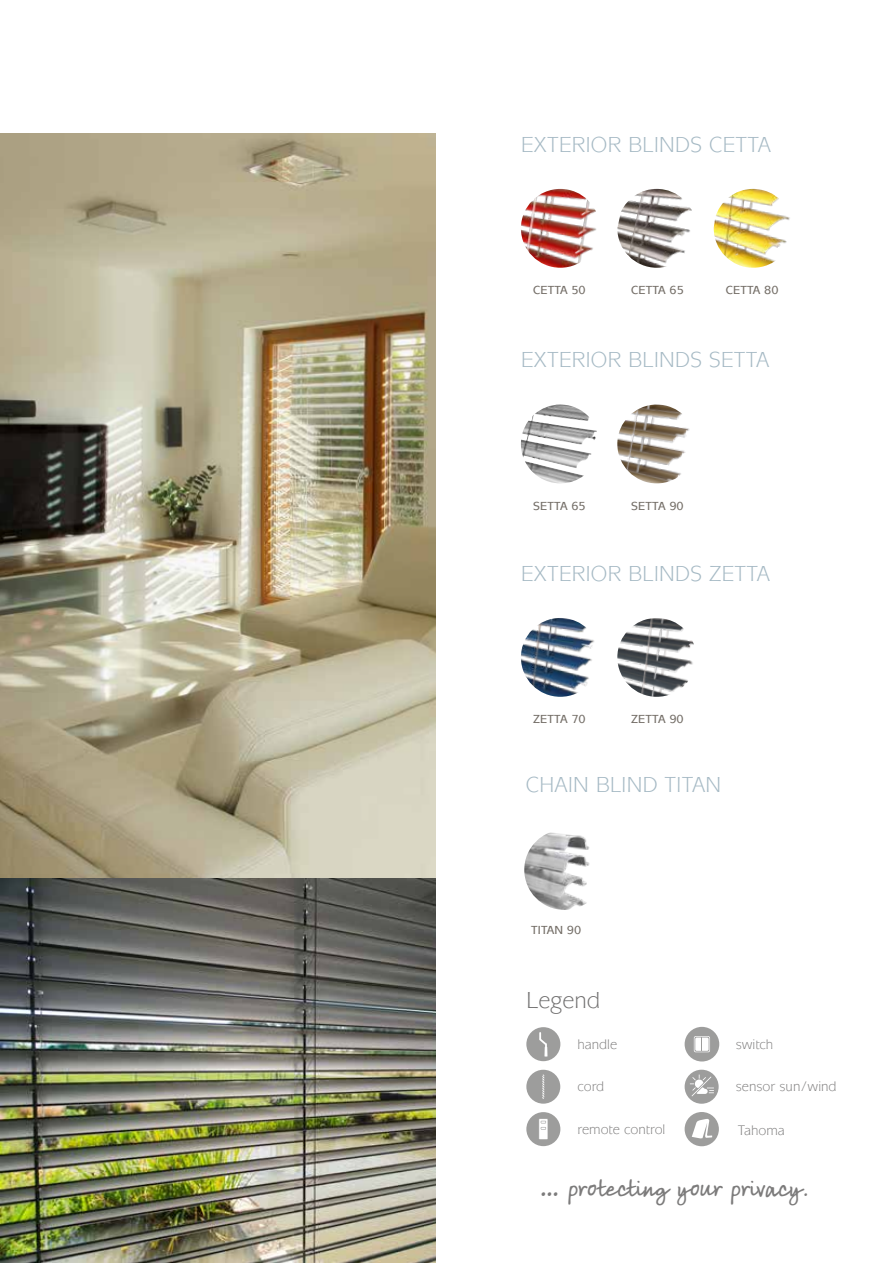
<style>
.page{position:relative;width:893px;height:1263px;background:#fff}
.page>*{position:absolute;margin:0;border:0;box-sizing:border-box;transform-origin:0 0}
.t1{font:700 24px "Claudias Hand Pro";color:#7c7b7b}
.t2{font:24px "Mixage Itc TOT";color:#706f6f}
.t3{font:22.5px "Mixage Itc TOT";letter-spacing:.015em;color:#a5b9c4}
.t4{font:14.4px "Mixage Itc TOT";color:#7c7b7b}
.t5{font:500 12.15px "Mixage Itc TOT";letter-spacing:.015em;color:#736d66}
</style>
<div class="page">
<img style="left:521px;top:404px;width:76px;height:79px">
<img style="left:617px;top:404px;width:79px;height:79px;border-radius:39px">
<img style="left:617px;top:618px;width:79px;height:79px;border-radius:39px">
<img style="left:521px;top:618px;width:79px;height:79px;border-radius:39px">
<img style="left:0;top:133px;width:436px;height:1130px">
<div style="left:526px;top:1027px;width:34px;height:34px;background:#9d9d9c;border-radius:50%"></div>
<svg style="left:539px;top:1032px;width:8px;height:24px"></svg>
<div style="left:685px;top:1027px;width:34px;height:34px;background:#9d9d9c;border-radius:50%"></div>
<svg style="left:694px;top:1036px;width:16px;height:16px"></svg>
<svg style="left:694px;top:1037px;width:15px;height:15px"></svg>
<div style="left:695px;top:1037px;width:14px;height:14px;background:#fff;border-radius:2px"></div>
<div style="left:526px;top:1070px;width:34px;height:34px;background:#9d9d9c;border-radius:50%"></div>
<svg style="left:542px;top:1074px;width:2px;height:25px"></svg>
<div style="left:685px;top:1070px;width:34px;height:34px;background:#9d9d9c;border-radius:50%"></div>
<svg style="left:690px;top:1074px;width:24px;height:22px"></svg>
<div style="left:526px;top:1112px;width:34px;height:34px;background:#9d9d9c;border-radius:50%"></div>
<svg style="left:539px;top:1118px;width:9px;height:22px"></svg>
<div style="left:685px;top:1112px;width:34px;height:34px;background:#9d9d9c;border-radius:50%"></div>
<svg style="left:692px;top:1119px;width:20px;height:19px"></svg>
<img style="left:524px;top:832px;width:66px;height:78px">
<img style="left:714px;top:189px;width:76px;height:79px">
<img style="left:617px;top:189px;width:75px;height:79px">
<img style="left:521px;top:189px;width:79px;height:79px;border-radius:39px">
<img style="left:0;top:878px;width:1px;height:385px">
<p class="t3" style="left:521px;top:133px;width:251px">EXTERIOR BLINDS CETTA</p>
<p class="t5" style="left:533px;top:283px;width:54px">CETTA 50</p>
<p class="t5" style="left:631px;top:283px;width:54px">CETTA 65</p>
<p class="t5" style="left:726px;top:283px;width:54px">CETTA 80</p>
<p class="t3" style="left:521px;top:347px;width:250px">EXTERIOR BLINDS SETTA</p>
<p class="t5" style="left:533px;top:499px;width:54px">SETTA 65</p>
<p class="t5" style="left:631px;top:499px;width:54px">SETTA 90</p>
<p class="t3" style="left:521px;top:561px;width:251px">EXTERIOR BLINDS ZETTA</p>
<p class="t5" style="left:533px;top:712px;width:54px">ZETTA 70</p>
<p class="t5" style="left:631px;top:712px;width:54px">ZETTA 90</p>
<p class="t3" style="left:526px;top:772px;width:197px">CHAIN BLIND TITAN</p>
<p class="t5" style="left:531px;top:923px;width:52px">TITAN 90</p>
<p class="t2" style="left:526px;top:987px;width:75px">Legend</p>
<p class="t4" style="left:577px;top:1036px;width:41px">handle</p>
<p class="t4" style="left:736px;top:1036px;width:39px">switch</p>
<p class="t4" style="left:577px;top:1079px;width:28px">cord</p>
<p class="t4" style="left:736px;top:1079px;width:102px">sensor sun/wind</p>
<p class="t4" style="left:577px;top:1121px;width:89px">remote control</p>
<p class="t4" style="left:738px;top:1122px;width:48px">Tahoma</p>
<p class="t1" style="left:540px;top:1174px;width:269px">… protecting your privacy.</p>
</div>
